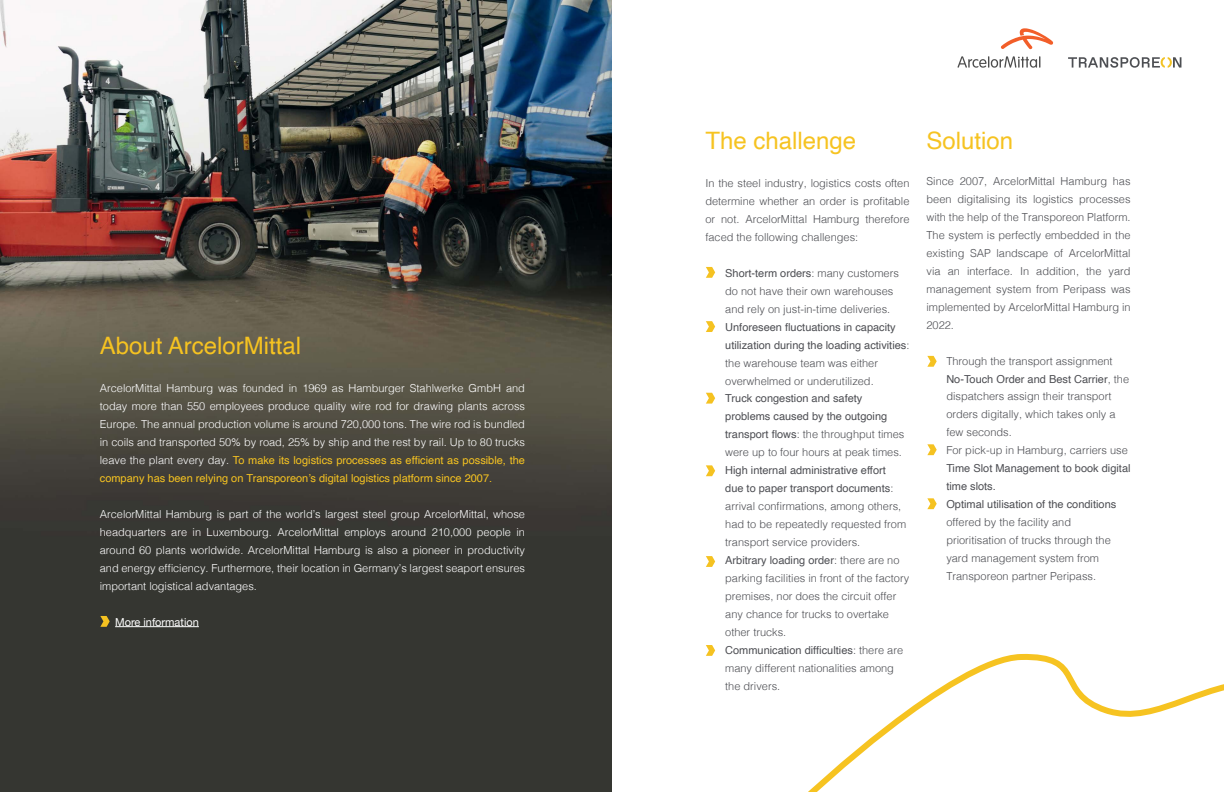
<style>
.page{position:relative;width:1224px;height:792px;background:#fff}
.page>*{position:absolute;margin:0;border:0;box-sizing:border-box;transform-origin:0 0}
.t1{font:24px "Helvetica";color:#f6c321}
.t2{font:300 11px/18px "Helvetica";color:#4d4e53}
.t3{font:300 11px/18px "Helvetica";color:#fff;text-align:justify}
.t4{font:11px/18px "Helvetica";color:#4d4e53}
.t5{font:11px "Helvetica Neue";color:#fff}
.s1{font-weight:400;color:#f6c321}
.s2{font-weight:400}
.s3{font-weight:300}
</style>
<div class="page">
<svg style="left:1068px;top:57px;width:113px;height:11px"></svg>
<svg style="left:1001px;top:28px;width:52px;height:21px"></svg>
<svg style="left:957px;top:56px;width:83px;height:12px"></svg>
<img style="left:0;top:0;width:612px;height:792px">
<hr style="left:115px;top:626px;width:84px;height:1px;background:#fff">
<svg style="left:100px;top:616px;width:10px;height:11px"></svg>
<svg style="left:706px;top:267px;width:9px;height:11px"></svg>
<svg style="left:706px;top:321px;width:9px;height:11px"></svg>
<svg style="left:706px;top:393px;width:9px;height:11px"></svg>
<svg style="left:706px;top:465px;width:9px;height:11px"></svg>
<svg style="left:706px;top:556px;width:9px;height:11px"></svg>
<svg style="left:706px;top:645px;width:9px;height:11px"></svg>
<svg style="left:927px;top:356px;width:10px;height:11px"></svg>
<svg style="left:927px;top:444px;width:10px;height:11px"></svg>
<svg style="left:927px;top:498px;width:10px;height:11px"></svg>
<svg style="left:808px;top:653px;width:416px;height:139px"></svg>
<h1 class="t1" style="left:100px;top:327px;width:203px">About ArcelorMittal</h1>
<p class="t3" style="left:100px;top:378px;width:427px">ArcelorMittal Hamburg was founded in 1969 as Hamburger Stahlwerke GmbH and today more than 550 employees produce quality wire rod for drawing plants across Europe. The annual production volume is around 720,000 tons. The wire rod is bundled in coils and transported 50% by road, 25% by ship and the rest by rail. Up to 80 trucks leave the plant every day. <span class="s1">To make its logistics processes as efficient as possible, the company has been relying on Transporeon’s digital logistics platform since 2007.</span></p>
<p class="t3" style="left:100px;top:504px;width:427px">ArcelorMittal Hamburg is part of the world’s largest steel group ArcelorMittal, whose headquarters are in Luxembourg. ArcelorMittal employs around 210,000 people in around 60 plants worldwide. ArcelorMittal Hamburg is also a pioneer in productivity and energy efficiency. Furthermore, their location in Germany’s largest seaport ensures important logistical advantages.</p>
<p class="t5" style="left:115px;top:614px;width:85px">More information</p>
<h1 class="t1" style="left:705px;top:122px;width:152px">The challenge</h1>
<p class="t2" style="left:705px;top:173px;width:206px;text-align:justify">In the steel industry, logistics costs often determine whether an order is profitable or not. ArcelorMittal Hamburg therefore faced the following challenges:</p>
<p class="t2" style="left:725px;top:263px;width:175px"><span class="s2">Short-term orders</span>: many customers do not have their own warehouses and rely on just-in-time deliveries.</p>
<p class="t4" style="left:725px;top:318px;width:186px">Unforeseen fluctuations in capacity utilization during the loading activities<span class="s3">: the warehouse team was either overwhelmed or underutilized.</span></p>
<p class="t4" style="left:725px;top:390px;width:181px">Truck congestion and safety problems caused by the outgoing transport flows<span class="s3">: the throughput times were up to four hours at peak times.</span></p>
<p class="t2" style="left:725px;top:461px;width:186px"><span class="s2">High internal administrative effort<br>due to paper transport documents</span>: arrival confirmations, among others, had to be repeatedly requested from transport service providers.<br><span class="s2">Arbitrary loading order</span>: there are no parking facilities in front of the factory premises, nor does the circuit offer any chance for trucks to overtake other trucks.<br><span class="s2">Communication difficulties</span>: there are many different nationalities among the drivers.</p>
<h1 class="t1" style="left:927px;top:122px;width:88px">Solution</h1>
<p class="t2" style="left:927px;top:171px;width:206px;text-align:justify">Since 2007, ArcelorMittal Hamburg has been digitalising its logistics processes with the help of the Transporeon Platform.<br>The system is perfectly embedded in the existing SAP landscape of ArcelorMittal via an interface. In addition, the yard management system from Peripass was implemented by ArcelorMittal Hamburg in 2022.</p>
<p class="t2" style="left:946px;top:351px;width:184px">Through the transport assignment<br><span class="s2">No-Touch Order and Best Carrier</span>, the dispatchers assign their transport orders digitally, which takes only a few seconds.<br>For pick-up in Hamburg, carriers use</p>
<p class="t4" style="left:946px;top:460px;width:186px">Time Slot Management to book digital time slots.<br>Optimal utilisation of the conditions</p>
<p class="t2" style="left:946px;top:513px;width:166px">offered by the facility and prioritisation of trucks through the yard management system from<br>Transporeon partner Peripass.</p>
</div>
